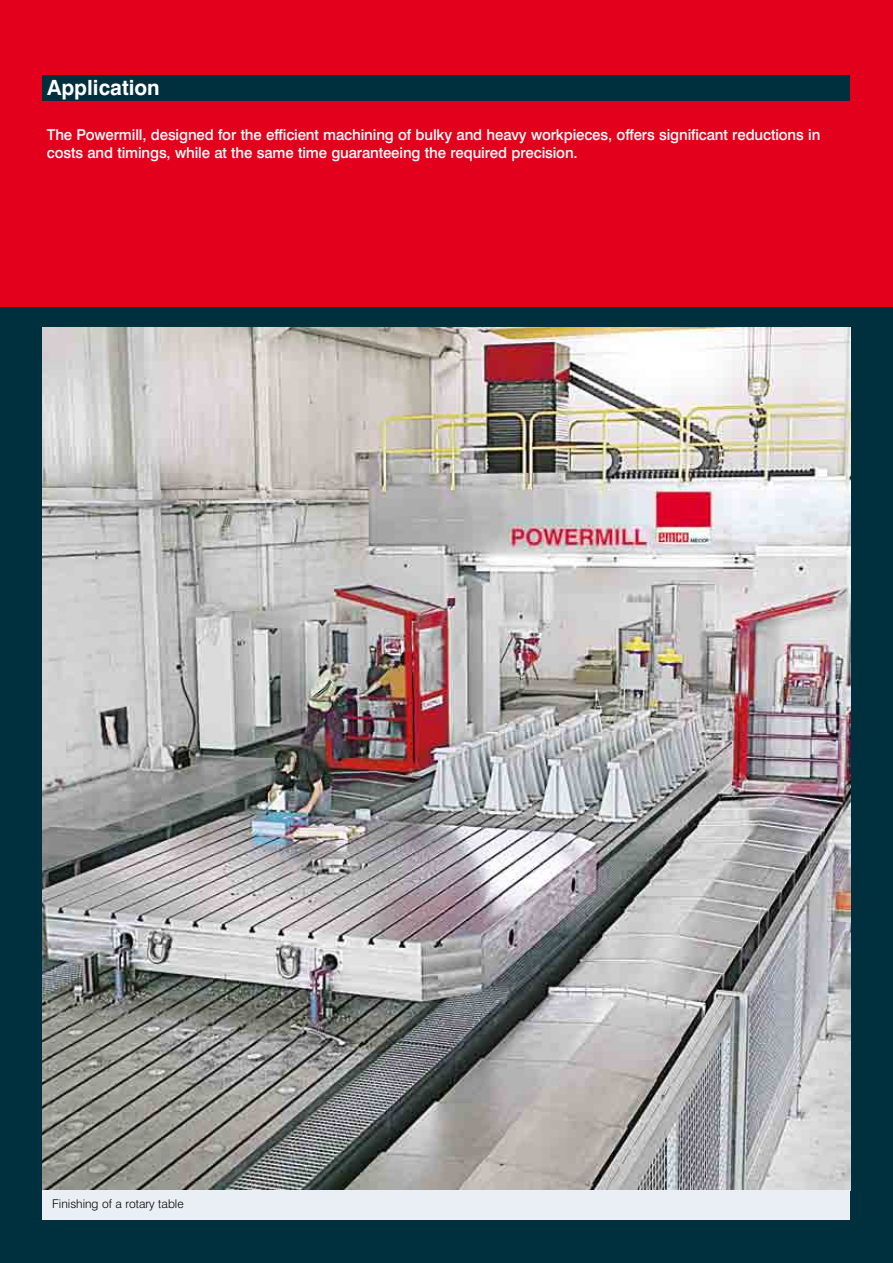
<style>
.page{position:relative;width:893px;height:1263px;background:#002f3e}
.page>*{position:absolute;margin:0;border:0;box-sizing:border-box;transform-origin:0 0}
.t1{font:700 21px "Swiss 721 BT";color:#fff}
.t2{font:500 15px/18px "Swiss 721 BT";letter-spacing:-.01em;color:#fff}
.t3{font:300 12px "Swiss 721 BT";color:#000}
</style>
<div class="page">
<div style="left:0;top:0;width:893px;height:306px;background:#e3001c"></div>
<div style="left:43px;top:75px;width:807px;height:26px;background:#002f3e"></div>
<img style="left:43px;top:328px;width:807px;height:862px">
<div style="left:43px;top:1190px;width:807px;height:30px;background:#e9eff4"></div>
<h1 class="t1" style="left:47px;top:74px;width:114px">Application</h1>
<p class="t2" style="left:47px;top:126px;width:775px">The Powermill, designed for the efficient machining of bulky and heavy workpieces, offers significant reductions in costs and timings, while at the same time guaranteeing the required precision.</p>
<p class="t3" style="left:52px;top:1197px;width:133px">Finishing of a rotary table</p>
</div>
